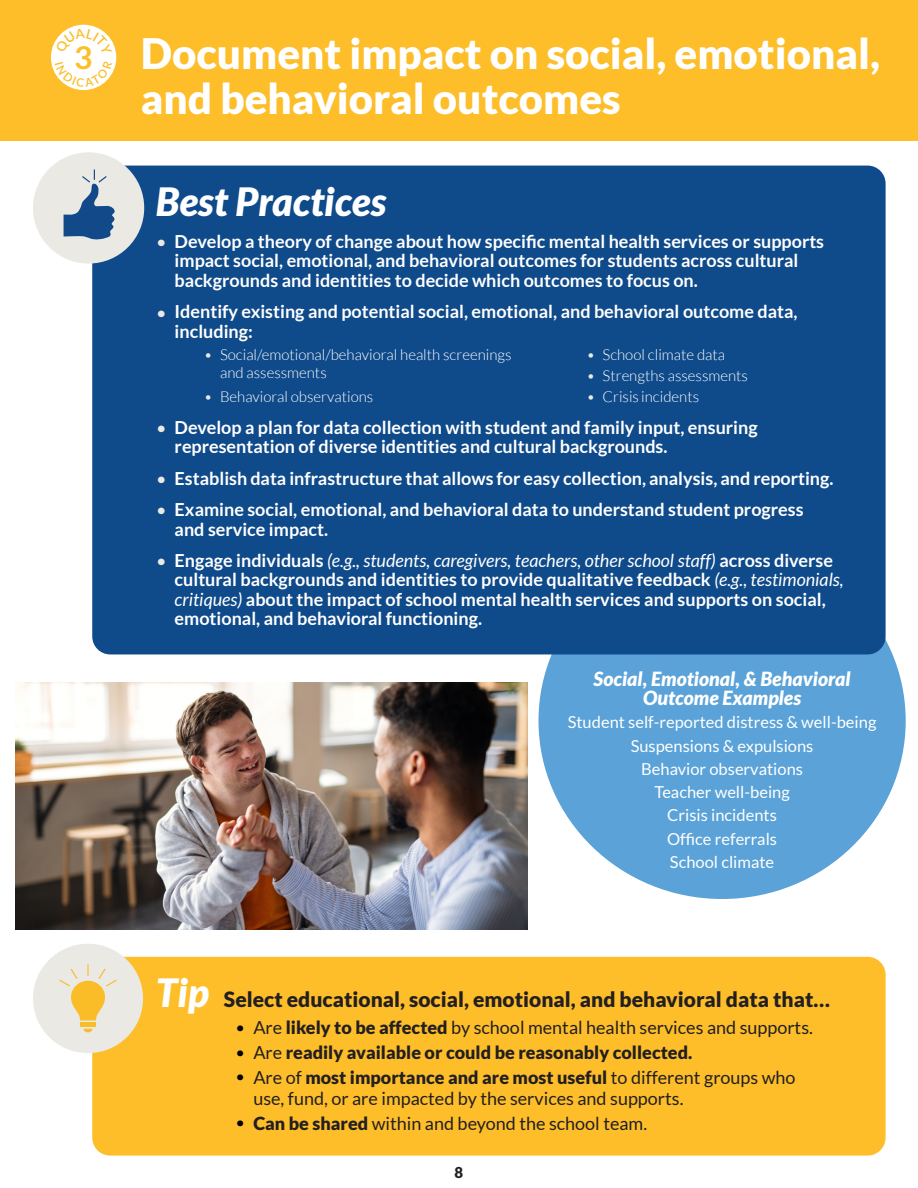
<style>
.page{position:relative;width:918px;height:1188px;background:#fff}
.page>*{position:absolute;margin:0;border:0;box-sizing:border-box;transform-origin:0 0}
.t1{font:900 42px/45px "Lato";color:#fff}
.t2{font:italic 900 39px "Lato";color:#fff}
.t3{font:700 31.5px "Lato";color:#fdbe29}
.t4{font:900 21px "Lato";color:#231f20}
.t5{font:italic 900 19.5px/19.5px "Lato";color:#fff;text-align:center}
.t6{font:700 18px/19.5px "Lato";color:#fff}
.t7{font:18px/21px "Lato";color:#231f20}
.t8{font:900 18px "Lato";color:#231f20}
.t9{font:16.5px "Lato";color:#fff}
.t10{font:300 15px/18px "Lato";color:#fff}
.t11{font:900 15px "Lato";color:#231f20}
.t12{font:900 13.5px "Lato";color:#eae9e4}
.t13{font:12px "Lato";color:#eae9e4}
.t14{font:900 12px "Lato";color:#000}
.s1{font-weight:400;font-style:italic}
.s2{font-weight:900}
.s3{font-weight:400}
</style>
<div class="page">
<div style="left:538px;top:543px;width:368px;height:356px;background:#5aa2d8;border-radius:50%"></div>
<div style="left:0;top:0;width:918px;height:141px;background:#fdbe29"></div>
<div style="left:51px;top:25px;width:65px;height:65px;background:#fff;border-radius:50%"></div>
<div style="left:92px;top:166px;width:794px;height:488px;background:#0f4a8a;border-radius:18px"></div>
<div style="left:33px;top:152px;width:111px;height:112px;background:#eae9e4;border-radius:50%"></div>
<svg style="left:64px;top:169px;width:51px;height:71px"></svg>
<div style="left:92px;top:957px;width:794px;height:199px;background:#fdbe29;border-radius:18px"></div>
<div style="left:33px;top:944px;width:110px;height:109px;background:#eae9e4;border-radius:50%"></div>
<div style="left:80px;top:1022px;width:16px;height:5px;background:#fabc27"></div>
<svg style="left:83px;top:1029px;width:10px;height:4px"></svg>
<svg style="left:59px;top:964px;width:58px;height:56px"></svg>
<img style="left:15px;top:683px;width:513px;height:246px">
<svg style="left:55px;top:28px;width:57px;height:14px"></svg>
<svg style="left:55px;top:71px;width:58px;height:16px"></svg>
<p class="t3" style="left:74px;top:40px;width:20px">3</p>
<p class="t1" style="left:141px;top:30px;width:740px">Document impact on social, emotional, and behavioral outcomes</p>
<p class="t2" style="left:156px;top:179px;width:232px">Best Practices</p>
<p class="t6" style="left:175px;top:231px;width:651px">Develop a theory of change about how specific mental health services or supports impact social, emotional, and behavioral outcomes for students across cultural backgrounds and identities to decide which outcomes to focus on.</p>
<p class="t12" style="left:158px;top:234px;width:9px">•</p>
<p class="t12" style="left:158px;top:305px;width:9px">•</p>
<p class="t6" style="left:175px;top:302px;width:624px">Identify existing and potential social, emotional, and behavioral outcome data, including:</p>
<p class="t10" style="left:220px;top:345px;width:293px">Social/emotional/behavioral health screenings and assessments</p>
<p class="t13" style="left:587px;top:348px;width:8px">•</p>
<p class="t10" style="left:603px;top:345px;width:124px">School climate data</p>
<p class="t13" style="left:587px;top:369px;width:8px">•</p>
<p class="t10" style="left:603px;top:366px;width:147px">Strengths assessments</p>
<p class="t6" style="left:175px;top:417px;width:584px">Develop a plan for data collection with student and family input, ensuring representation of diverse identities and cultural backgrounds.</p>
<p class="t13" style="left:205px;top:348px;width:8px">•</p>
<p class="t13" style="left:205px;top:390px;width:8px">•</p>
<p class="t10" style="left:220px;top:387px;width:155px">Behavioral observations</p>
<p class="t13" style="left:587px;top:390px;width:8px">•</p>
<p class="t10" style="left:603px;top:387px;width:98px">Crisis incidents</p>
<p class="t12" style="left:158px;top:420px;width:9px">•</p>
<p class="t12" style="left:158px;top:471px;width:9px">•</p>
<p class="t6" style="left:175px;top:468px;width:660px">Establish data infrastructure that allows for easy collection, analysis, and reporting.</p>
<p class="t12" style="left:158px;top:503px;width:9px">•</p>
<p class="t12" style="left:158px;top:554px;width:9px">•</p>
<p class="t6" style="left:175px;top:499px;width:630px">Examine social, emotional, and behavioral data to understand student progress and service impact.</p>
<p class="t6" style="left:175px;top:550px;width:671px">Engage individuals <span class="s1">(e.g., students, caregivers, teachers, other school staff)</span> across diverse cultural backgrounds and identities to provide qualitative feedback <span class="s1">(e.g., testimonials, critiques)</span> about the impact of school mental health services and supports on social, emotional, and behavioral functioning.</p>
<p class="t5" style="left:594px;top:669px;width:258px">Social, Emotional, &amp; Behavioral<br>Outcome Examples</p>
<p class="t9" style="left:568px;top:713px;width:310px">Student self-reported distress &amp; well-being</p>
<p class="t9" style="left:631px;top:736px;width:184px">Suspensions &amp; expulsions</p>
<p class="t9" style="left:641px;top:760px;width:163px">Behavior observations</p>
<p class="t9" style="left:654px;top:783px;width:137px">Teacher well-being</p>
<p class="t9" style="left:667px;top:806px;width:111px">Crisis incidents</p>
<p class="t9" style="left:667px;top:829px;width:111px">Office referrals</p>
<p class="t9" style="left:670px;top:853px;width:106px">School climate</p>
<p class="t2" style="left:156px;top:970px;width:55px">Tip</p>
<p class="t4" style="left:224px;top:987px;width:608px">Select educational, social, emotional, and behavioral data that…</p>
<p class="t14" style="left:237px;top:1020px;width:8px">•</p>
<p class="t7" style="left:253px;top:1017px;width:561px">Are <span class="s2">likely to be affected</span> by school mental health services and supports.</p>
<p class="t14" style="left:237px;top:1045px;width:8px">•</p>
<p class="t8" style="left:253px;top:1042px;width:441px"><span class="s3">Are</span> readily available or could be reasonably collected.</p>
<p class="t7" style="left:253px;top:1067px;width:544px">Are of <span class="s2">most importance and are most useful</span> to different groups who use, fund, or are impacted by the services and supports.</p>
<p class="t14" style="left:237px;top:1070px;width:8px">•</p>
<p class="t14" style="left:237px;top:1116px;width:8px">•</p>
<p class="t7" style="left:253px;top:1113px;width:395px"><span class="s2">Can be shared</span> within and beyond the school team.</p>
<p class="t11" style="left:455px;top:1163px;width:10px">8</p>
</div>
